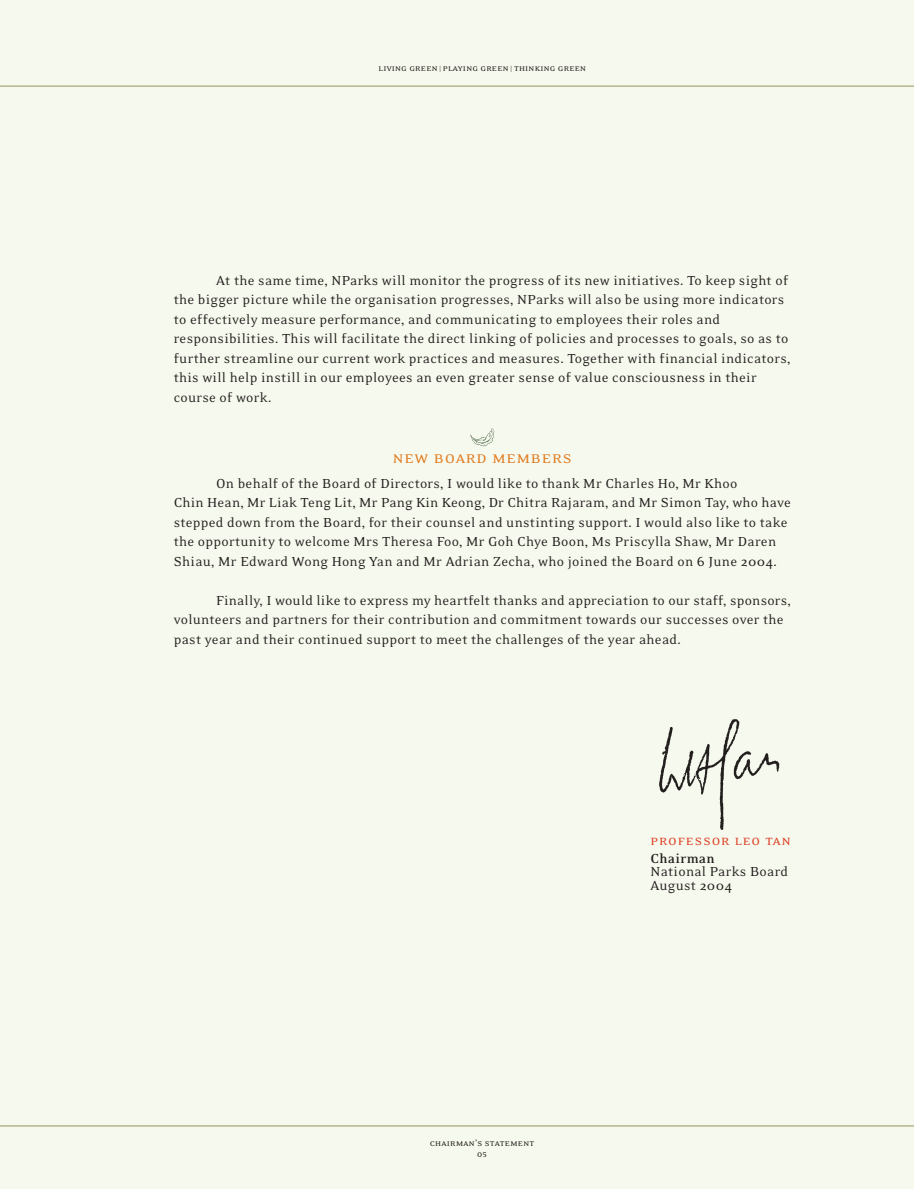
<style>
.page{position:relative;width:914px;height:1189px;background:#fff}
.page>*{position:absolute;margin:0;border:0;box-sizing:border-box;transform-origin:0 0}
.t1{font:18px "Eidetic Neo Smallcaps";letter-spacing:.04em;color:#e07e26}
.t2{font:15px/19.5px "Eidetic Neo";letter-spacing:.02em;color:#231f1f}
.t3{font:15px "Eidetic Neo Smallcaps";letter-spacing:.06em;color:#dc4127}
.t4{font:700 15px "Eidetic Neo";letter-spacing:.02em;color:#231f1f}
.t5{font:9.75px "Eidetic Neo Smallcaps";letter-spacing:.02em;color:#231f1f}
.s1{font-size:7.5px}
</style>
<div class="page">
<div style="left:0;top:0;width:914px;height:1188px;background:#f6f9ed"></div>
<hr style="left:0;top:86px;width:914px;height:1px;background:#949360">
<hr style="left:0;top:1125px;width:914px;height:1px;background:#949360">
<svg style="left:470px;top:428px;width:24px;height:18px"></svg>
<img style="left:659px;top:719px;width:121px;height:110px">
<p class="t5" style="left:378px;top:62px;width:209px">living green <span class="s1">|</span> playing green <span class="s1">|</span> thinking green</p>
<p class="t2" style="left:174px;top:270px;width:618px;text-indent:43px">At the same time, NParks will monitor the progress of its new initiatives. To keep sight of the bigger picture while the organisation progresses, NParks will also be using more indicators to effectively measure performance, and communicating to employees their roles and responsibilities. This will facilitate the direct linking of policies and processes to goals, so as to further streamline our current work practices and measures. Together with financial indicators, this will help instill in our employees an even greater sense of value consciousness in their course of work.</p>
<p class="t1" style="left:393px;top:446px;width:180px">new board members</p>
<p class="t2" style="left:174px;top:472px;width:618px;text-indent:43px">On behalf of the Board of Directors, I would like to thank Mr Charles Ho, Mr Khoo<br>Chin Hean, Mr Liak Teng Lit, Mr Pang Kin Keong, Dr Chitra Rajaram, and Mr Simon Tay, who have stepped down from the Board, for their counsel and unstinting support. I would also like to take the opportunity to welcome Mrs Theresa Foo, Mr Goh Chye Boon, Ms Priscylla Shaw, Mr Daren Shiau, Mr Edward Wong Hong Yan and Mr Adrian Zecha, who joined the Board on 6 June 2004.</p>
<p class="t2" style="left:174px;top:589px;width:618px;text-indent:43px">Finally, I would like to express my heartfelt thanks and appreciation to our staff, sponsors, volunteers and partners for their contribution and commitment towards our successes over the past year and their continued support to meet the challenges of the year ahead.</p>
<p class="t5" style="left:429px;top:1136px;width:106px">chairman’s statement</p>
<p class="t5" style="left:477px;top:1147px;width:11px">05</p>
<p class="t3" style="left:650px;top:830px;width:142px">professor leo tan</p>
<p class="t4" style="left:650px;top:848px;width:66px">Chairman</p>
<p class="t2" style="left:650px;top:864px;width:139px;line-height:13.5px">National Parks Board<br>August 2004</p>
</div>
